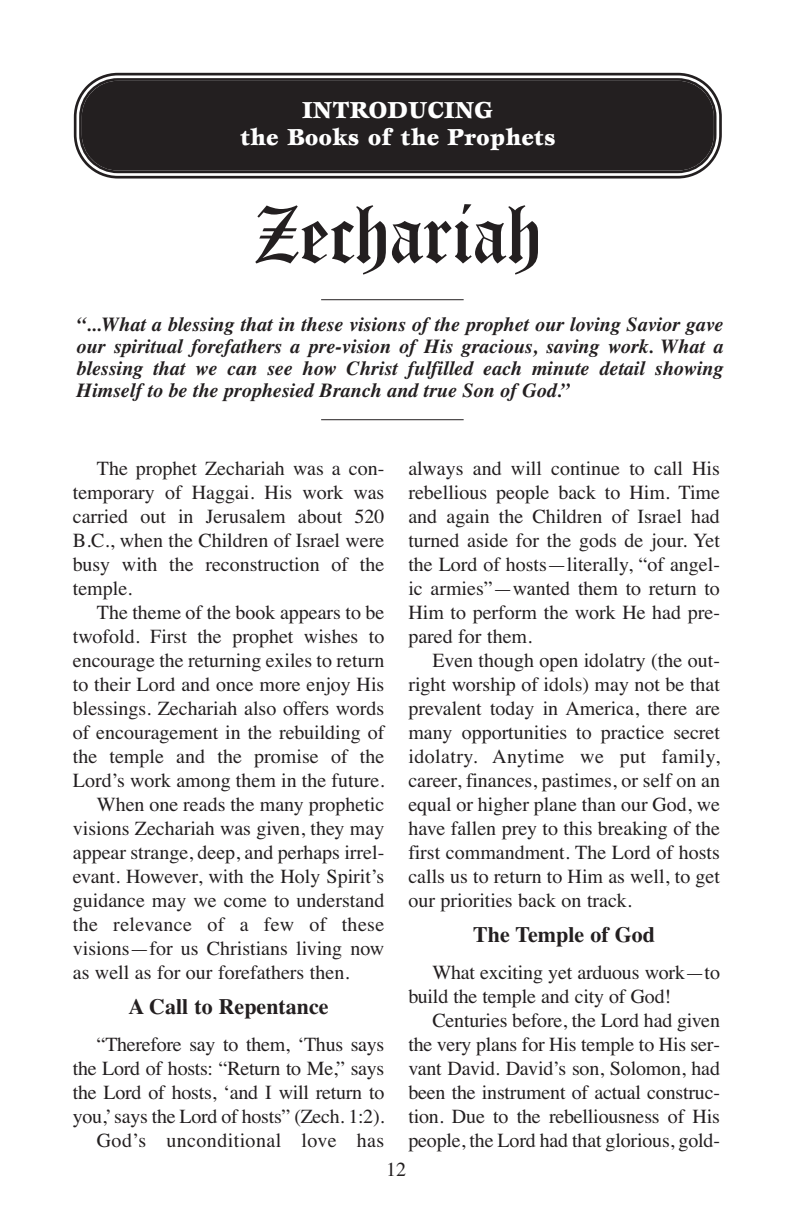
<style>
.page{position:relative;width:792px;height:1224px;background:#fff}
.page>*{position:absolute;margin:0;border:0;box-sizing:border-box;transform-origin:0 0}
.t1{font:84px "Chaucer DTC";color:#231f20}
.t2{font:900 24px/26.4px "Esprit";color:#fff;text-align:center}
.t3{font:22px "Times Bold TT";color:#231f20}
.t4{font:20px/24px "Times";color:#231f20;text-align:justify}
.t5{font:italic 700 20px/22px "Times";color:#231f20;text-align:justify}
.t6{font:20px "Times";letter-spacing:.02em;color:#231f20}
</style>
<div class="page">
<svg style="left:73px;top:72px;width:649px;height:107px"></svg>
<svg style="left:78px;top:77px;width:640px;height:98px;background:#2e2b2c"></svg>
<hr style="left:321px;top:299px;width:143px;height:1px;background:#231f20">
<hr style="left:321px;top:419px;width:143px;height:1px;background:#231f20">
<p class="t2" style="left:240px;top:99px;width:317px">INTRODUCING<br>the Books of the Prophets</p>
<h1 class="t1" style="left:256px;top:184px;width:287px">Zechariah</h1>
<p class="t5" style="left:76px;top:313px;width:648px">“...What a blessing that in these visions of the prophet our loving Savior gave our spiritual forefathers a pre-vision of His gracious, saving work. What a blessing that we can see how Christ fulfilled each minute detail showing Himself to be the prophesied Branch and true Son of God.”</p>
<p class="t4" style="left:73px;top:456px;width:313px;text-indent:24px">The prophet Zechariah was a con&shy;temporary of Haggai. His work was carried out in Jerusalem about 520<br>B.C., when the Children of Israel were busy with the reconstruction of the temple.</p>
<p class="t4" style="left:97px;top:600px;width:289px">The theme of the book appears to be</p>
<p class="t4" style="left:73px;top:624px;width:313px">twofold. First the prophet wishes to</p>
<p class="t4" style="left:73px;top:648px;width:313px">encourage the returning exiles to return</p>
<p class="t4" style="left:73px;top:672px;width:313px">to their Lord and once more enjoy His</p>
<p class="t4" style="left:73px;top:696px;width:313px">blessings. Zechariah also offers words</p>
<p class="t4" style="left:73px;top:720px;width:313px">of encouragement in the rebuilding of</p>
<p class="t4" style="left:73px;top:744px;width:313px">the temple and the promise of the</p>
<p class="t4" style="left:73px;top:768px;width:313px">Lord’s work among them in the future.</p>
<p class="t4" style="left:97px;top:792px;width:289px">When one reads the many prophetic</p>
<p class="t4" style="left:73px;top:816px;width:313px">visions Zechariah was given, they may</p>
<p class="t4" style="left:73px;top:840px;width:313px">appear strange, deep, and perhaps irrel-</p>
<p class="t4" style="left:73px;top:864px;width:313px">evant. However, with the Holy Spirit’s</p>
<p class="t4" style="left:73px;top:888px;width:313px">guidance may we come to understand</p>
<p class="t6" style="left:73px;top:913px;width:313px">the relevance of a few of these</p>
<p class="t4" style="left:73px;top:936px;width:313px">visions—for us Christians living now</p>
<p class="t4" style="left:73px;top:960px;width:278px">as well as for our forefathers then.</p>
<p class="t3" style="left:128px;top:994px;width:202px">A Call to Repentance</p>
<p class="t4" style="left:73px;top:1032px;width:313px;text-align:right">“Therefore say to them, ‘Thus says the Lord of hosts: “Return to Me,” says the Lord of hosts, ‘and I will return to you,’says the Lord of hosts” (Zech. 1:2).<br>God’s unconditional love has</p>
<p class="t4" style="left:408px;top:456px;width:313px">always and will continue to call His rebellious people back to Him. Time and again the Children of Israel had turned aside for the gods de jour. Yet the Lord of hosts—literally, “of angel&shy;ic armies”—wanted them to return to Him to perform the work He had pre&shy;pared for them.</p>
<p class="t4" style="left:408px;top:648px;width:313px;text-indent:24px">Even though open idolatry (the out&shy;right worship of idols) may not be that prevalent today in America, there are many opportunities to practice secret idolatry. Anytime we put family, career, finances, pastimes, or self on an equal or higher plane than our God, we have fallen prey to this breaking of the first commandment. The Lord of hosts calls us to return to Him as well, to get our priorities back on track.</p>
<p class="t3" style="left:473px;top:922px;width:183px">The Temple of God</p>
<p class="t4" style="left:408px;top:960px;width:313px;text-indent:24px">What exciting yet arduous work—to build the temple and city of God!</p>
<p class="t4" style="left:408px;top:1008px;width:313px;text-indent:24px">Centuries before, the Lord had given the very plans for His temple to His ser&shy;vant David. David’s son, Solomon, had been the instrument of actual construc&shy;tion. Due to the rebelliousness of His people, the Lord had that glorious, gold-</p>
<p class="t4" style="left:386px;top:1157px;width:21px">12</p>
</div>
